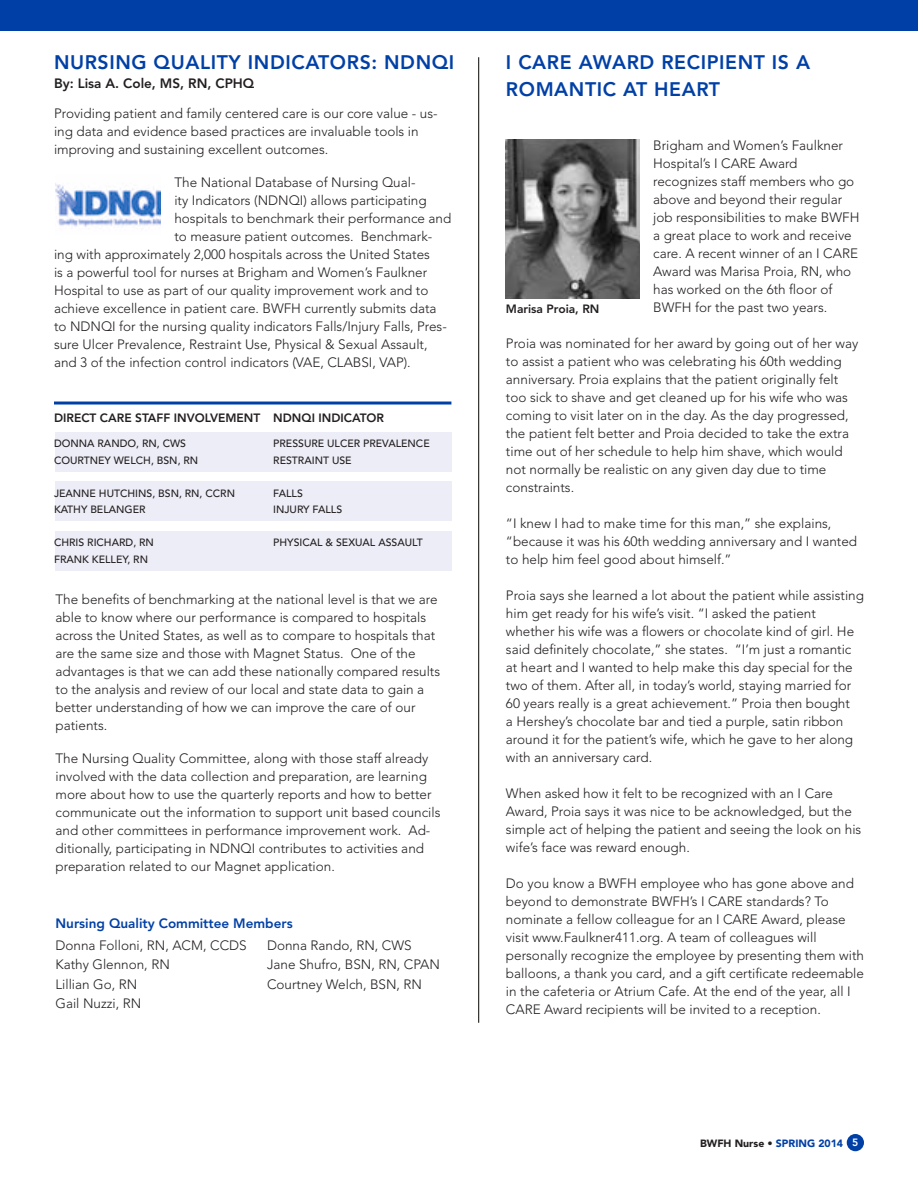
<style>
.page{position:relative;width:918px;height:1188px;background:#fff}
.page>*{position:absolute;margin:0;border:0;box-sizing:border-box;transform-origin:0 0}
.t1{font:800 19.5px/27px "Avenir";letter-spacing:.03em;color:#0040a6}
.t2{font:300 13.5px/18px "Avenir";color:#231f20}
.t3{font:800 13.5px "Avenir";color:#0040a6}
.t4{font:800 13.5px "Avenir";color:#231f20}
.t5{font:800 12px "Avenir";color:#231f20}
.t6{font:500 10.5px/16.5px "Avenir";color:#231f20}
.t7{font:900 10.5px "Avenir";color:#231f20}
.s1{color:#0040a6}
.s2{font-weight:800;color:#fff}
</style>
<div class="page">
<div style="left:0;top:0;width:918px;height:31px;background:#0040a6"></div>
<div style="left:847px;top:1134px;width:17px;height:17px;background:#0040a6;border-radius:50%"></div>
<div style="left:55px;top:481px;width:396px;height:39px;background:#ededf7"></div>
<div style="left:55px;top:531px;width:396px;height:40px;background:#ededf7"></div>
<div style="left:55px;top:432px;width:396px;height:39px;background:#ededf7"></div>
<img style="left:506px;top:139px;width:134px;height:160px">
<hr style="left:54px;top:402px;width:397px;height:3px;background:#0040a6">
<hr style="left:478px;top:57px;width:1px;height:966px;background:#040503">
<img style="left:56px;top:184px;width:105px;height:43px">
<h1 class="t1" style="left:54px;top:50px;width:402px">NURSING QUALITY INDICATORS: NDNQI</h1>
<p class="t4" style="left:54px;top:78px;width:202px">By: Lisa A. Cole, MS, RN, CPHQ</p>
<p class="t2" style="left:54px;top:106px;width:385px">Providing patient and family centered care is our core value - us&shy;ing data and evidence based practices are invaluable tools in improving and sustaining excellent outcomes.</p>
<p class="t2" style="left:174px;top:175px;width:243px">The National Database of Nursing Qual-</p>
<p class="t2" style="left:174px;top:193px;width:254px">ity Indicators (NDNQI) allows participating</p>
<p class="t2" style="left:174px;top:211px;width:278px">hospitals to benchmark their performance and</p>
<p class="t2" style="left:174px;top:229px;width:259px">to measure patient outcomes. Benchmark-</p>
<p class="t2" style="left:54px;top:247px;width:377px">ing with approximately 2,000 hospitals across the United States</p>
<p class="t2" style="left:54px;top:265px;width:375px">is a powerful tool for nurses at Brigham and Women’s Faulkner</p>
<p class="t2" style="left:54px;top:283px;width:376px">Hospital to use as part of our quality improvement work and to</p>
<p class="t2" style="left:54px;top:301px;width:384px">achieve excellence in patient care. BWFH currently submits data</p>
<p class="t2" style="left:54px;top:319px;width:394px">to NDNQI for the nursing quality indicators Falls/Injury Falls, Pres-</p>
<p class="t2" style="left:54px;top:337px;width:375px">sure Ulcer Prevalence, Restraint Use, Physical &amp; Sexual Assault,</p>
<p class="t2" style="left:54px;top:355px;width:358px">and 3 of the infection control indicators (VAE, CLABSI, VAP).</p>
<p class="t5" style="left:54px;top:413px;width:208px">DIRECT CARE STAFF INVOLVEMENT</p>
<p class="t6" style="left:54px;top:437px;width:146px">DONNA RANDO, RN, CWS<br>COURTNEY WELCH, BSN, RN</p>
<p class="t6" style="left:54px;top:486px;width:183px">JEANNE HUTCHINS, BSN, RN, CCRN<br>KATHY BELANGER</p>
<p class="t6" style="left:54px;top:536px;width:101px">CHRIS RICHARD, RN<br>FRANK KELLEY, RN</p>
<p class="t5" style="left:273px;top:413px;width:112px">NDNQI INDICATOR</p>
<p class="t6" style="left:273px;top:437px;width:158px">PRESSURE ULCER PREVALENCE<br>RESTRAINT USE</p>
<p class="t6" style="left:273px;top:486px;width:70px">FALLS<br>INJURY FALLS</p>
<p class="t6" style="left:273px;top:536px;width:151px">PHYSICAL &amp; SEXUAL ASSAULT</p>
<p class="t2" style="left:56px;top:592px;width:386px">The benefits of benchmarking at the national level is that we are able to know where our performance is compared to hospitals across the United States, as well as to compare to hospitals that are the same size and those with Magnet Status. One of the advantages is that we can add these nationally compared results to the analysis and review of our local and state data to gain a better understanding of how we can improve the care of our patients.</p>
<p class="t2" style="left:56px;top:751px;width:386px">The Nursing Quality Committee, along with those staff already involved with the data collection and preparation, are learning more about how to use the quarterly reports and how to better communicate out the information to support unit based councils and other committees in performance improvement work. Ad&shy;ditionally, participating in NDNQI contributes to activities and preparation related to our Magnet application.</p>
<p class="t3" style="left:56px;top:918px;width:239px">Nursing Quality Committee Members</p>
<p class="t2" style="left:56px;top:937px;width:193px;line-height:19.5px">Donna Folloni, RN, ACM, CCDS<br>Kathy Glennon, RN<br>Lillian Go, RN<br>Gail Nuzzi, RN</p>
<p class="t2" style="left:267px;top:936px;width:174px;line-height:19.5px">Donna Rando, RN, CWS<br>Jane Shufro, BSN, RN, CPAN<br>Courtney Welch, BSN, RN</p>
<h1 class="t1" style="left:506px;top:50px;width:306px">I CARE AWARD RECIPIENT IS A<br>ROMANTIC AT HEART</h1>
<p class="t2" style="left:653px;top:137px;width:208px">Brigham and Women’s Faulkner<br>Hospital’s I CARE Award recognizes staff members who go above and beyond their regular job responsibilities to make BWFH a great place to work and receive care. A recent winner of an I CARE<br>Award was Marisa Proia, RN, who has worked on the 6th floor of<br>BWFH for the past two years.</p>
<p class="t2" style="left:506px;top:335px;width:354px">Proia was nominated for her award by going out of her way to assist a patient who was celebrating his 60th wedding anniversary. Proia explains that the patient originally felt too sick to shave and get cleaned up for his wife who was coming to visit later on in the day. As the day progressed, the patient felt better and Proia decided to take the extra time out of her schedule to help him shave, which would not normally be realistic on any given day due to time constraints.</p>
<p class="t2" style="left:506px;top:515px;width:353px">“I knew I had to make time for this man,” she explains, “because it was his 60th wedding anniversary and I wanted to help him feel good about himself.”</p>
<p class="t2" style="left:506px;top:587px;width:360px">Proia says she learned a lot about the patient while assisting him get ready for his wife’s visit. “I asked the patient whether his wife was a flowers or chocolate kind of girl. He said definitely chocolate,” she states. “I’m just a romantic at heart and I wanted to help make this day special for the two of them. After all, in today’s world, staying married for 60 years really is a great achievement.” Proia then bought<br>a Hershey’s chocolate bar and tied a purple, satin ribbon around it for the patient’s wife, which he gave to her along with an anniversary card.</p>
<p class="t2" style="left:506px;top:785px;width:357px">When asked how it felt to be recognized with an I Care Award, Proia says it was nice to be acknowledged, but the simple act of helping the patient and seeing the look on his wife’s face was reward enough.</p>
<p class="t2" style="left:506px;top:875px;width:360px">Do you know a BWFH employee who has gone above and beyond to demonstrate BWFH’s I CARE standards? To nominate a fellow colleague for an I CARE Award, please visit www.Faulkner411.org. A team of colleagues will personally recognize the employee by presenting them with balloons, a thank you card, and a gift certificate redeemable in the cafeteria or Atrium Cafe. At the end of the year, all I CARE Award recipients will be invited to a reception.</p>
<p class="t5" style="left:506px;top:304px;width:95px">Marisa Proia, RN</p>
<p class="t7" style="left:700px;top:1139px;width:160px">BWFH Nurse • <span class="s1">SPRING 2014</span> <span class="s2">5</span></p>
</div>
